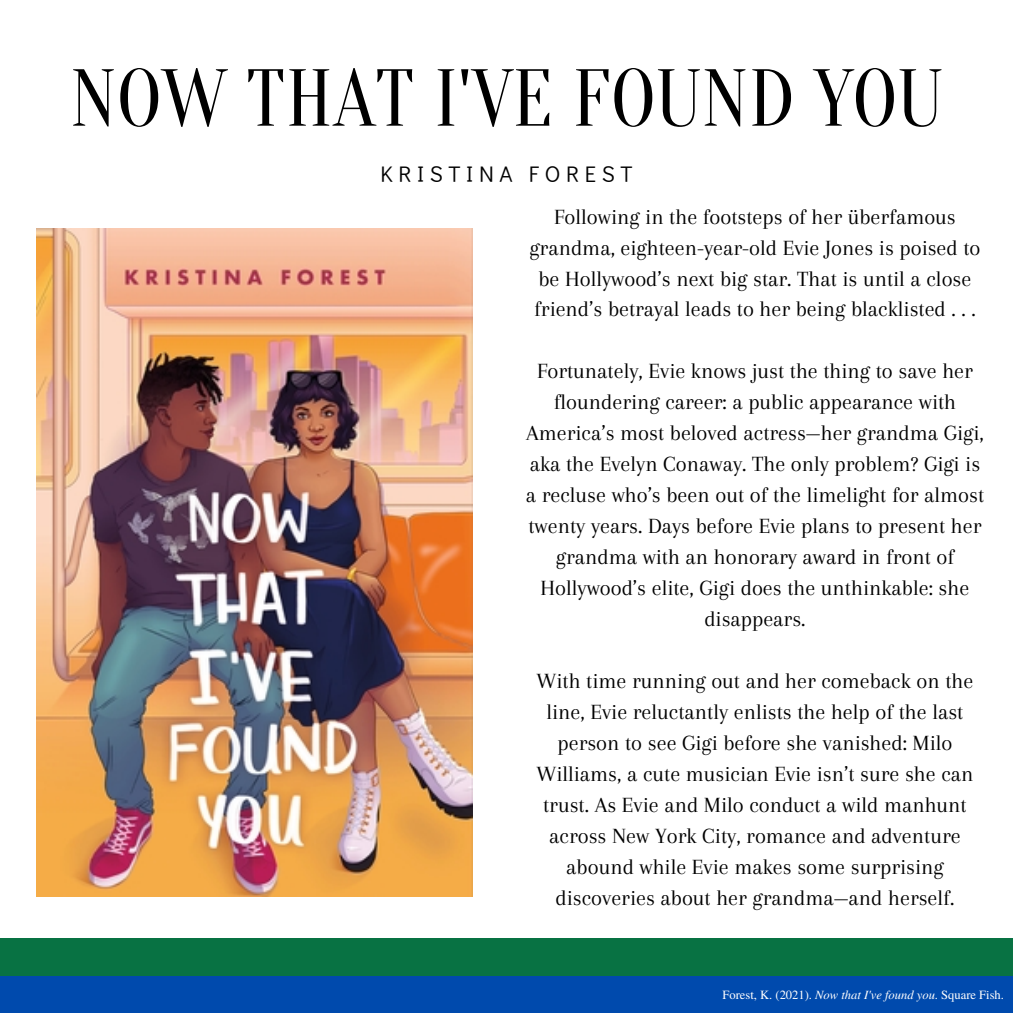
<style>
.page{position:relative;width:1013px;height:1013px;background:#fff}
.page>*{position:absolute;margin:0;border:0;box-sizing:border-box;transform-origin:0 0}
.t1{font:80.62px "Oranienbaum";color:#000}
.t2{font:22.5px/31px "Arapey";color:#000;text-align:center}
.t3{font:22.5px "Didact Gothic";letter-spacing:.25em;color:#000}
.t4{font:12.5px "Te X Gyre Termes";color:#fff}
.s1{font-style:italic}
</style>
<div class="page">
<div style="left:0;top:975px;width:1012px;height:37px;background:#004aad"></div>
<div style="left:0;top:938px;width:1012px;height:37px;background:#087243"></div>
<img style="left:36px;top:228px;width:436px;height:669px">
<p class="t1" style="left:70px;top:53px;width:874px">NOW THAT I'VE FOUND YOU</p>
<p class="t3" style="left:380px;top:158px;width:253px">KRISTINA FOREST</p>
<p class="t2" style="left:529px;top:201px;width:452px">Following in the footsteps of her überfamous grandma, eighteen-year-old Evie Jones is poised to be Hollywood’s next big star. That is until a close friend’s betrayal leads to her being blacklisted . . .</p>
<p class="t2" style="left:526px;top:355px;width:460px">Fortunately, Evie knows just the thing to save her floundering career: a public appearance with America’s most beloved actress—her grandma Gigi, aka the Evelyn Conaway. The only problem? Gigi is a recluse who’s been out of the limelight for almost twenty years. Days before Evie plans to present her grandma with an honorary award in front of Hollywood’s elite, Gigi does the unthinkable: she disappears.</p>
<p class="t2" style="left:536px;top:665px;width:438px">With time running out and her comeback on the line, Evie reluctantly enlists the help of the last person to see Gigi before she vanished: Milo Williams, a cute musician Evie isn’t sure she can trust. As Evie and Milo conduct a wild manhunt across New York City, romance and adventure abound while Evie makes some surprising discoveries about her grandma—and herself.</p>
<p class="t4" style="left:722px;top:985px;width:283px">Forest, K. (2021). <span class="s1">Now that I've found you</span>. Square Fish.</p>
</div>
